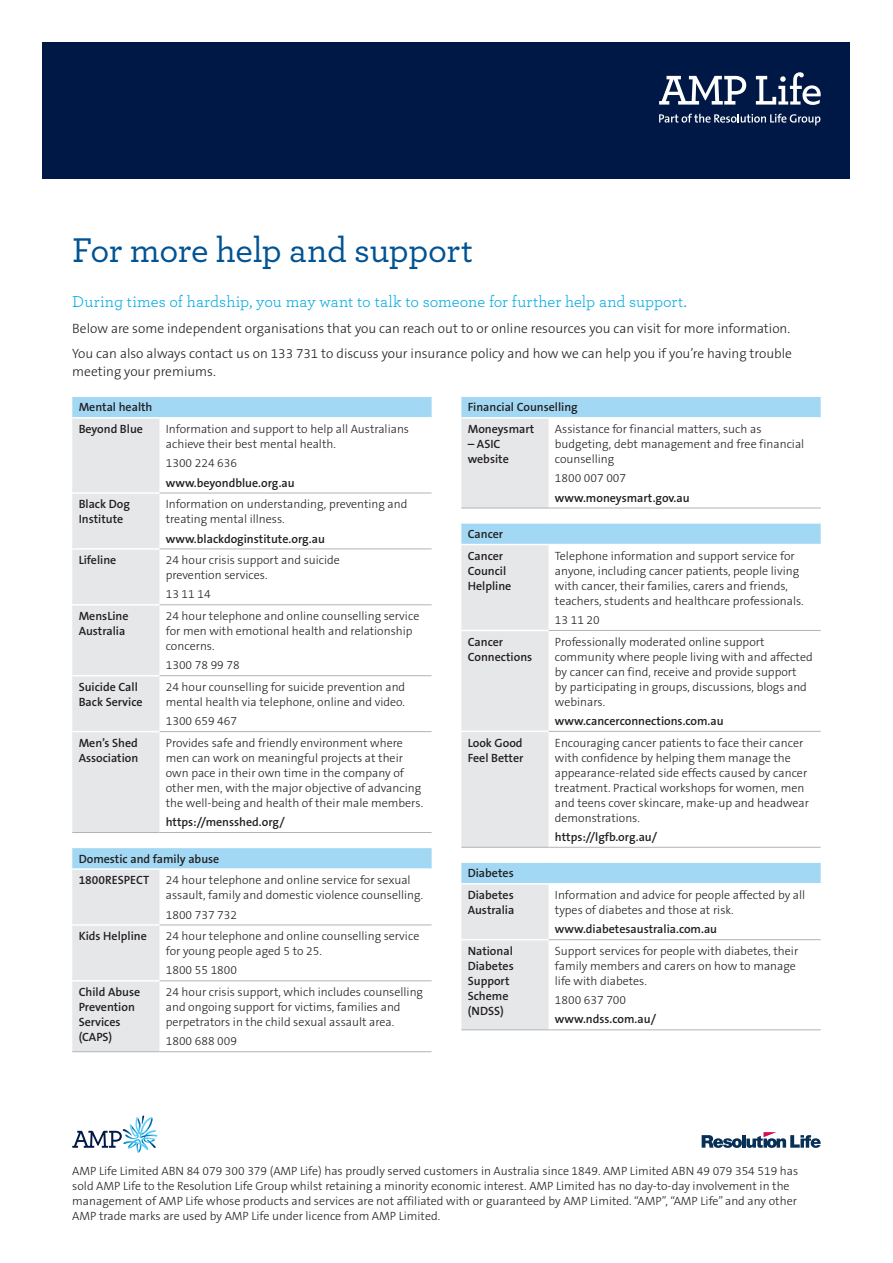
<style>
.page{position:relative;width:893px;height:1263px;background:#fff}
.page>*{position:absolute;margin:0;border:0;box-sizing:border-box;transform-origin:0 0}
.t1{font:36px "Archer Medium LF";letter-spacing:-.015em;color:#015393}
.t2{font:16.5px "Archer Book LF";color:#00abe2}
.t3{font:300 13.5px/24.5px "The Sans B3";color:#231f20}
.t4{font:300 12px/15px "The Sans B3";color:#231f20}
.t5{font:600 12px/15px "The Sans B6";color:#231f20}
</style>
<div class="page">
<div style="left:43px;top:43px;width:807px;height:136px;background:#001845"></div>
<svg style="left:72px;top:397px;width:360px;height:471px"></svg>
<div style="left:72px;top:419px;width:87px;height:632px;background:#e6e7e9"></div>
<hr style="left:159px;top:493px;width:273px;height:1px;background:#b2b3b7">
<hr style="left:159px;top:549px;width:273px;height:1px;background:#b2b3b7">
<hr style="left:159px;top:604px;width:273px;height:1px;background:#b2b3b7">
<hr style="left:159px;top:675px;width:273px;height:1px;background:#b2b3b7">
<hr style="left:159px;top:731px;width:273px;height:1px;background:#b2b3b7">
<hr style="left:159px;top:832px;width:273px;height:1px;background:#b2b3b7">
<hr style="left:159px;top:925px;width:273px;height:1px;background:#b2b3b7">
<hr style="left:159px;top:980px;width:273px;height:1px;background:#b2b3b7">
<hr style="left:159px;top:1051px;width:273px;height:1px;background:#b2b3b7">
<hr style="left:72px;top:492px;width:87px;height:2px;background:#fff">
<hr style="left:72px;top:548px;width:87px;height:2px;background:#fff">
<hr style="left:72px;top:604px;width:87px;height:1px;background:#fff">
<hr style="left:72px;top:675px;width:87px;height:1px;background:#fff">
<hr style="left:72px;top:924px;width:87px;height:2px;background:#fff">
<hr style="left:72px;top:417px;width:87px;height:2px;background:#fff">
<hr style="left:159px;top:417px;width:273px;height:2px;background:#fff">
<hr style="left:72px;top:847px;width:87px;height:1px;background:#fff">
<hr style="left:72px;top:868px;width:87px;height:2px;background:#fff">
<hr style="left:159px;top:847px;width:273px;height:1px;background:#fff">
<hr style="left:72px;top:731px;width:87px;height:1px;background:#fff">
<hr style="left:72px;top:832px;width:87px;height:1px;background:#b2b3b7">
<hr style="left:72px;top:980px;width:87px;height:1px;background:#fff">
<hr style="left:72px;top:1051px;width:87px;height:1px;background:#b2b3b7">
<svg style="left:461px;top:397px;width:360px;height:486px"></svg>
<svg style="left:461px;top:419px;width:88px;height:610px;background:#e2e7ea"></svg>
<hr style="left:549px;top:508px;width:272px;height:1px;background:#b2b3b7">
<hr style="left:549px;top:630px;width:272px;height:1px;background:#b2b3b7">
<hr style="left:549px;top:731px;width:272px;height:1px;background:#b2b3b7">
<hr style="left:549px;top:847px;width:272px;height:1px;background:#b2b3b7">
<hr style="left:549px;top:939px;width:272px;height:1px;background:#b2b3b7">
<hr style="left:549px;top:1029px;width:272px;height:1px;background:#b2b3b7">
<hr style="left:461px;top:630px;width:88px;height:1px;background:#fff">
<hr style="left:549px;top:417px;width:272px;height:2px;background:#fff">
<hr style="left:461px;top:522px;width:88px;height:2px;background:#fff">
<hr style="left:461px;top:544px;width:88px;height:1px;background:#fff">
<hr style="left:549px;top:522px;width:272px;height:2px;background:#fff">
<hr style="left:549px;top:544px;width:272px;height:1px;background:#fff">
<hr style="left:461px;top:861px;width:88px;height:2px;background:#fff">
<hr style="left:461px;top:883px;width:88px;height:1px;background:#fff">
<hr style="left:549px;top:861px;width:272px;height:2px;background:#fff">
<hr style="left:461px;top:731px;width:88px;height:1px;background:#fff">
<hr style="left:461px;top:847px;width:88px;height:1px;background:#b2b3b7">
<hr style="left:461px;top:417px;width:88px;height:2px;background:#fff">
<hr style="left:461px;top:508px;width:88px;height:1px;background:#b2b3b7">
<hr style="left:461px;top:939px;width:88px;height:1px;background:#fff">
<hr style="left:461px;top:1029px;width:88px;height:1px;background:#b2b3b7">
<svg style="left:72px;top:1115px;width:85px;height:38px"></svg>
<svg style="left:702px;top:1132px;width:119px;height:16px"></svg>
<svg style="left:659px;top:76px;width:87px;height:29px"></svg>
<svg style="left:756px;top:72px;width:65px;height:33px"></svg>
<svg style="left:659px;top:114px;width:161px;height:11px"></svg>
<h1 class="t1" style="left:72px;top:227px;width:402px">For more help and support</h1>
<h2 class="t2" style="left:72px;top:291px;width:616px">During times of hardship, you may want to talk to someone for further help and support.</h2>
<p class="t3" style="left:72px;top:317px;width:721px">Below are some independent organisations that you can reach out to or online resources you can visit for more information.<br>You can also always contact us on 133 731 to discuss your insurance policy and how we can help you if you’re having trouble</p>
<p class="t3" style="left:72px;top:359px;width:145px">meeting your premiums.</p>
<p class="t5" style="left:79px;top:397px;width:75px;line-height:21.6px">Mental health<br>Beyond Blue</p>
<p class="t4" style="left:166px;top:422px;width:245px">Information and support to help all Australians achieve their best mental health.</p>
<p class="t4" style="left:166px;top:456px;width:73px">1300 224 636</p>
<p class="t5" style="left:166px;top:475px;width:130px">www.beyondblue.org.au</p>
<p class="t5" style="left:79px;top:497px;width:53px">Black Dog<br>Institute</p>
<p class="t4" style="left:166px;top:497px;width:243px">Information on understanding, preventing and treating mental illness.</p>
<p class="t5" style="left:166px;top:531px;width:161px">www.blackdoginstitute.org.au</p>
<p class="t5" style="left:79px;top:553px;width:39px">Lifeline</p>
<p class="t4" style="left:166px;top:553px;width:176px">24 hour crisis support and suicide prevention services.</p>
<p class="t4" style="left:166px;top:587px;width:46px">13 11 14</p>
<p class="t5" style="left:79px;top:609px;width:51px">MensLine<br>Australia</p>
<p class="t4" style="left:166px;top:609px;width:255px">24 hour telephone and online counselling service for men with emotional health and relationship concerns.</p>
<p class="t4" style="left:166px;top:658px;width:75px">1300 78 99 78</p>
<p class="t5" style="left:79px;top:680px;width:65px">Suicide Call<br>Back Service</p>
<p class="t4" style="left:166px;top:680px;width:241px">24 hour counselling for suicide prevention and mental health via telephone, online and video.</p>
<p class="t4" style="left:166px;top:714px;width:73px">1300 659 467</p>
<p class="t5" style="left:79px;top:736px;width:61px">Men’s Shed<br>Association</p>
<p class="t4" style="left:166px;top:736px;width:259px">Provides safe and friendly environment where men can work on meaningful projects at their own pace in their own time in the company of other men, with the major objective of advancing the well-being and health of their male members.</p>
<p class="t5" style="left:166px;top:815px;width:120px">https://mensshed.org/</p>
<p class="t5" style="left:79px;top:848px;width:142px;line-height:21.6px">Domestic and family abuse<br>1800RESPECT</p>
<p class="t4" style="left:166px;top:873px;width:259px">24 hour telephone and online service for sexual assault, family and domestic violence counselling.</p>
<p class="t4" style="left:166px;top:907px;width:73px">1800 737 732</p>
<p class="t5" style="left:79px;top:929px;width:70px">Kids Helpline</p>
<p class="t4" style="left:166px;top:929px;width:255px">24 hour telephone and online counselling service for young people aged 5 to 25.</p>
<p class="t4" style="left:166px;top:963px;width:73px">1800 55 1800</p>
<p class="t5" style="left:79px;top:985px;width:63px">Child Abuse<br>Prevention<br>Services (CAPS)</p>
<p class="t4" style="left:166px;top:985px;width:259px">24 hour crisis support, which includes counselling and ongoing support for victims, families and perpetrators in the child sexual assault area.</p>
<p class="t4" style="left:166px;top:1034px;width:73px">1800 688 009</p>
<p class="t5" style="left:468px;top:397px;width:112px;line-height:21.6px">Financial Counselling<br>Moneysmart</p>
<p class="t5" style="left:468px;top:437px;width:43px">– ASIC website</p>
<p class="t4" style="left:555px;top:422px;width:251px">Assistance for financial matters, such as budgeting, debt management and free financial counselling</p>
<p class="t4" style="left:555px;top:471px;width:73px">1800 007 007</p>
<p class="t5" style="left:555px;top:490px;width:136px">www.moneysmart.gov.au</p>
<p class="t5" style="left:468px;top:524px;width:37px;line-height:21.6px">Cancer<br>Cancer</p>
<p class="t5" style="left:468px;top:564px;width:45px">Council<br>Helpline</p>
<p class="t4" style="left:555px;top:549px;width:250px">Telephone information and support service for anyone, including cancer patients, people living with cancer, their families, carers and friends, teachers, students and healthcare professionals.</p>
<p class="t4" style="left:555px;top:613px;width:46px">13 11 20</p>
<p class="t5" style="left:468px;top:634px;width:66px">Cancer<br>Connections</p>
<p class="t4" style="left:555px;top:634px;width:259px">Professionally moderated online support community where people living with and affected by cancer can find, receive and provide support<br>by participating in groups, discussions, blogs and webinars.</p>
<p class="t5" style="left:555px;top:714px;width:170px">www.cancerconnections.com.au</p>
<p class="t5" style="left:468px;top:735px;width:57px">Look Good<br>Feel Better</p>
<p class="t4" style="left:555px;top:735px;width:256px">Encouraging cancer patients to face their cancer with confidence by helping them manage the appearance-related side effects caused by cancer treatment. Practical workshops for women, men and teens cover skincare, make-up and headwear demonstrations.</p>
<p class="t5" style="left:555px;top:830px;width:104px">https://lgfb.org.au/</p>
<p class="t5" style="left:468px;top:863px;width:47px;line-height:21.6px">Diabetes<br>Diabetes</p>
<p class="t5" style="left:468px;top:903px;width:48px">Australia</p>
<p class="t4" style="left:555px;top:888px;width:252px">Information and advice for people affected by all types of diabetes and those at risk.</p>
<p class="t5" style="left:555px;top:922px;width:164px">www.diabetesaustralia.com.au</p>
<p class="t5" style="left:468px;top:944px;width:47px">National<br>Diabetes<br>Support<br>Scheme (NDSS)</p>
<p class="t4" style="left:555px;top:944px;width:245px">Support services for people with diabetes, their family members and carers on how to manage life with diabetes.</p>
<p class="t4" style="left:555px;top:993px;width:73px">1800 637 700</p>
<p class="t5" style="left:555px;top:1012px;width:103px">www.ndss.com.au/</p>
<p class="t4" style="left:72px;top:1164px;width:727px">AMP Life Limited ABN 84 079 300 379 (AMP Life) has proudly served customers in Australia since 1849. AMP Limited ABN 49 079 354 519 has sold AMP Life to the Resolution Life Group whilst retaining a minority economic interest. AMP Limited has no day-to-day involvement in the management of AMP Life whose products and services are not affiliated with or guaranteed by AMP Limited. “AMP”, “AMP Life” and any other AMP trade marks are used by AMP Life under licence from AMP Limited.</p>
</div>
